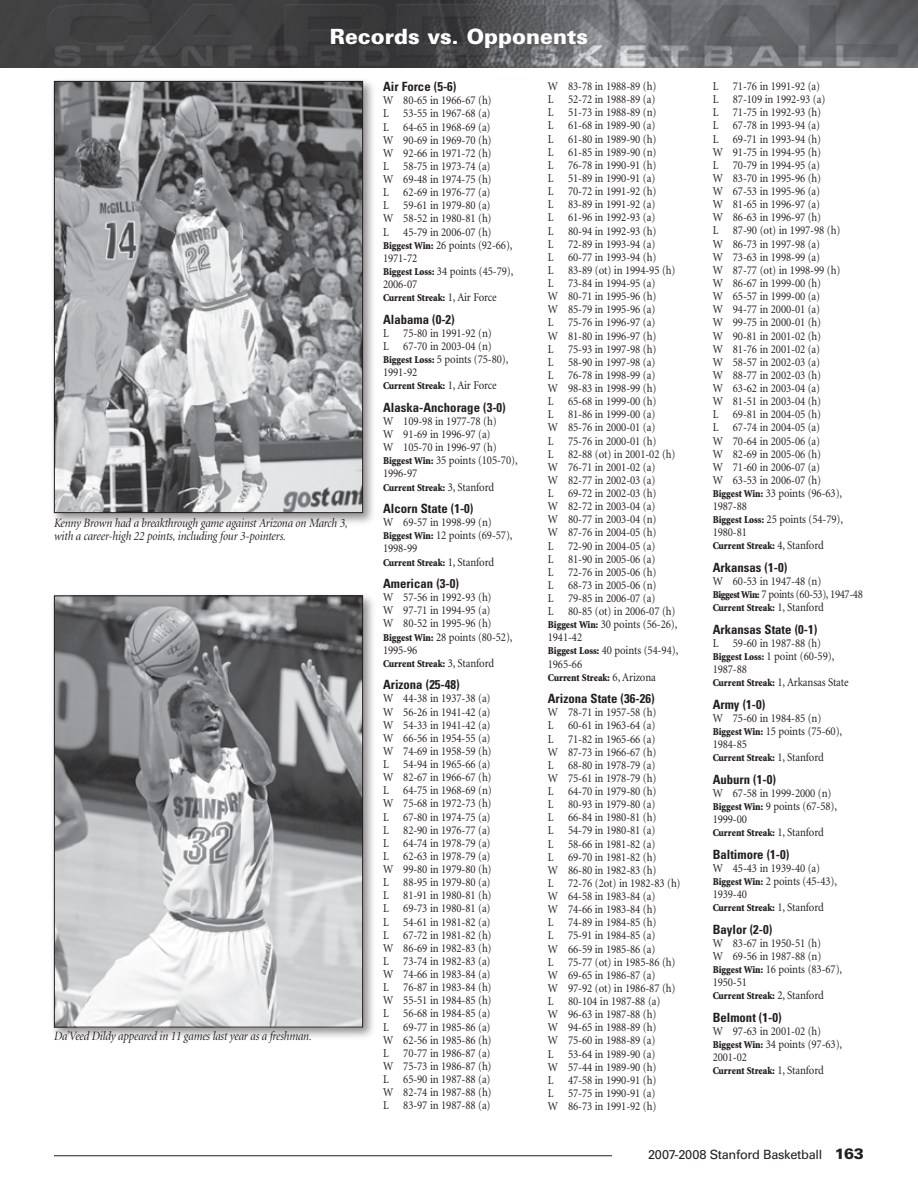
<style>
.page{position:relative;width:918px;height:1188px;background:#fff}
.page>*{position:absolute;margin:0;border:0;box-sizing:border-box;transform-origin:0 0}
.t1{font:900 21px "Univers";color:#fff}
.t2{font:700 condensed 12.75px "Univers";color:#231f20}
.t3{font:italic 12.75px/12.8px "Minion Display";letter-spacing:-.01em;color:#231f20;scale:.9 1}
.t4{font:12.75px "Univers";letter-spacing:-.025em;color:#231f20}
.t5{font:12px/13.2px "Minion";letter-spacing:-.01em;color:#231f20;scale:.9 1}
.t6{font:12px/13.2px "Minion";letter-spacing:-.035em;color:#231f20;scale:.9 1}
.t7{font:900 10.5px "Minion";color:#231f20;scale:.9 1}
.s1{font-weight:900;font-size:10.5px}
.s2{font-weight:400;font-size:12px}
.s3{font-weight:900;font-size:15px}
</style>
<div class="page">
<img style="left:0;top:0;width:918px;height:68px">
<hr style="left:54px;top:1155px;width:558px;height:1px;background:#231f20">
<div style="left:50px;top:76px;width:327px;height:451px;background:#231f20;opacity:.5"></div>
<img style="left:56px;top:83px;width:305px;height:428px">
<div style="left:54px;top:81px;width:309px;height:432px;border:1px solid #231f20"></div>
<div style="left:50px;top:591px;width:327px;height:451px;background:#231f20;opacity:.5"></div>
<img style="left:56px;top:598px;width:305px;height:428px">
<div style="left:54px;top:596px;width:309px;height:432px;border:1px solid #231f20"></div>
<h1 class="t1" style="left:330px;top:23px;width:260px">Records vs. Opponents</h1>
<p class="t2" style="left:383px;top:79px;width:75px">Air Force (5-6)</p>
<p class="t5" style="left:383px;top:94px;width:146px">W 80-65 in 1966-67 (h)<br>L 53-55 in 1967-68 (a)<br>L 64-65 in 1968-69 (a)<br>W 90-69 in 1969-70 (h)<br>W 92-66 in 1971-72 (h)<br>L 58-75 in 1973-74 (a)<br>W 69-48 in 1974-75 (h)<br>L 62-69 in 1976-77 (a)<br>L 59-61 in 1979-80 (a)<br>W 58-52 in 1980-81 (h)<br>L 45-79 in 2006-07 (h)<br><span class="s1">Biggest Win:</span> 26 points (92-66),<br>1971-72<br><span class="s1">Biggest Loss:</span> 34 points (45-79),<br>2006-07</p>
<p class="t7" style="left:383px;top:292px;width:128px">Current Streak: <span class="s2">1, Air Force</span></p>
<p class="t2" style="left:383px;top:311px;width:73px">Alabama (0-2)</p>
<p class="t5" style="left:383px;top:327px;width:141px">L 75-80 in 1991-92 (n)<br>L 67-70 in 2003-04 (n)<br><span class="s1">Biggest Loss:</span> 5 points (75-80),<br>1991-92</p>
<p class="t7" style="left:383px;top:381px;width:128px">Current Streak: <span class="s2">1, Air Force</span></p>
<p class="t2" style="left:383px;top:399px;width:124px">Alaska-Anchorage (3-0)</p>
<p class="t5" style="left:383px;top:415px;width:151px">W 109-98 in 1977-78 (h)<br>W 91-69 in 1996-97 (a)<br>W 105-70 in 1996-97 (h)<br><span class="s1">Biggest Win:</span> 35 points (105-70),<br>1996-97</p>
<p class="t7" style="left:383px;top:482px;width:125px">Current Streak: <span class="s2">3, Stanford</span></p>
<p class="t2" style="left:383px;top:501px;width:92px">Alcorn State (1-0)</p>
<p class="t5" style="left:383px;top:516px;width:145px">W 69-57 in 1998-99 (n)<br><span class="s1">Biggest Win:</span> 12 points (69-57),<br>1998-99</p>
<p class="t7" style="left:383px;top:557px;width:125px">Current Streak: <span class="s2">1, Stanford</span></p>
<p class="t2" style="left:383px;top:576px;width:78px">American (3-0)</p>
<p class="t5" style="left:383px;top:591px;width:145px">W 57-56 in 1992-93 (h)<br>W 97-71 in 1994-95 (a)<br>W 80-52 in 1995-96 (h)<br><span class="s1">Biggest Win:</span> 28 points (80-52),<br>1995-96</p>
<p class="t7" style="left:383px;top:658px;width:125px">Current Streak: <span class="s2">3, Stanford</span></p>
<p class="t2" style="left:383px;top:677px;width:78px">Arizona (25-48)</p>
<p class="t5" style="left:383px;top:692px;width:122px;text-align:justify">W 44-38 in 1937-38 (a)<br>W 56-26 in 1941-42 (a)<br>W 54-33 in 1941-42 (a)<br>W 66-56 in 1954-55 (a)<br>W 74-69 in 1958-59 (h)<br>L 54-94 in 1965-66 (a)<br>W 82-67 in 1966-67 (h)<br>L 64-75 in 1968-69 (n)<br>W 75-68 in 1972-73 (h)<br>L 67-80 in 1974-75 (a)<br>L 82-90 in 1976-77 (a)<br>L 64-74 in 1978-79 (a)<br>L 62-63 in 1978-79 (a)<br>W 99-80 in 1979-80 (h)<br>L 88-95 in 1979-80 (a)<br>L 81-91 in 1980-81 (h)<br>L 69-73 in 1980-81 (a)<br>L 54-61 in 1981-82 (a)<br>L 67-72 in 1981-82 (h)<br>W 86-69 in 1982-83 (h)<br>L 73-74 in 1982-83 (a)<br>W 74-66 in 1983-84 (a)<br>L 76-87 in 1983-84 (h)<br>W 55-51 in 1984-85 (h)<br>L 56-68 in 1984-85 (a)<br>L 69-77 in 1985-86 (a)<br>W 62-56 in 1985-86 (h)<br>L 70-77 in 1986-87 (a)<br>W 75-73 in 1986-87 (h)<br>L 65-90 in 1987-88 (a)<br>W 82-74 in 1987-88 (h)<br>L 83-97 in 1987-88 (a)</p>
<p class="t5" style="left:548px;top:80px;width:146px">W 83-78 in 1988-89 (h)<br>L 52-72 in 1988-89 (a)<br>L 51-73 in 1988-89 (n)<br>L 61-68 in 1989-90 (a)<br>L 61-80 in 1989-90 (h)<br>L 61-85 in 1989-90 (n)<br>L 76-78 in 1990-91 (h)<br>L 51-89 in 1990-91 (a)<br>L 70-72 in 1991-92 (h)<br>L 83-89 in 1991-92 (a)<br>L 61-96 in 1992-93 (a)<br>L 80-94 in 1992-93 (h)<br>L 72-89 in 1993-94 (a)<br>L 60-77 in 1993-94 (h)<br>L 83-89 (ot) in 1994-95 (h)<br>L 73-84 in 1994-95 (a)<br>W 80-71 in 1995-96 (h)<br>W 85-79 in 1995-96 (a)<br>L 75-76 in 1996-97 (a)<br>W 81-80 in 1996-97 (h)<br>L 75-93 in 1997-98 (h)<br>L 58-90 in 1997-98 (a)<br>L 76-78 in 1998-99 (a)<br>W 98-83 in 1998-99 (h)<br>L 65-68 in 1999-00 (h)<br>L 81-86 in 1999-00 (a)<br>W 85-76 in 2000-01 (a)<br>L 75-76 in 2000-01 (h)<br>L 82-88 (ot) in 2001-02 (h)<br>W 76-71 in 2001-02 (a)<br>W 82-77 in 2002-03 (a)<br>L 69-72 in 2002-03 (h)<br>W 82-72 in 2003-04 (a)<br>W 80-77 in 2003-04 (n)<br>W 87-76 in 2004-05 (h)<br>L 72-90 in 2004-05 (a)<br>L 81-90 in 2005-06 (a)<br>L 72-76 in 2005-06 (h)<br>L 68-73 in 2005-06 (n)<br>L 79-85 in 2006-07 (a)<br>L 80-85 (ot) in 2006-07 (h)<br><span class="s1">Biggest Win:</span> 30 points (56-26),<br>1941-42<br><span class="s1">Biggest Loss:</span> 40 points (54-94),<br>1965-66</p>
<p class="t7" style="left:548px;top:672px;width:122px">Current Streak: <span class="s2">6, Arizona</span></p>
<p class="t2" style="left:548px;top:691px;width:108px">Arizona State (36-26)</p>
<p class="t5" style="left:548px;top:706px;width:149px">W 78-71 in 1957-58 (h)<br>L 60-61 in 1963-64 (a)<br>L 71-82 in 1965-66 (a)<br>W 87-73 in 1966-67 (h)<br>L 68-80 in 1978-79 (a)<br>W 75-61 in 1978-79 (h)<br>L 64-70 in 1979-80 (h)<br>L 80-93 in 1979-80 (a)<br>L 66-84 in 1980-81 (h)<br>L 54-79 in 1980-81 (a)<br>L 58-66 in 1981-82 (a)<br>L 69-70 in 1981-82 (h)<br>W 86-80 in 1982-83 (h)<br>L 72-76 (2ot) in 1982-83 (h)<br>W 64-58 in 1983-84 (a)<br>W 74-66 in 1983-84 (h)<br>L 74-89 in 1984-85 (h)<br>L 75-91 in 1984-85 (a)<br>W 66-59 in 1985-86 (a)<br>L 75-77 (ot) in 1985-86 (h)<br>W 69-65 in 1986-87 (a)<br>W 97-92 (ot) in 1986-87 (h)<br>L 80-104 in 1987-88 (a)<br>W 96-63 in 1987-88 (h)<br>W 94-65 in 1988-89 (h)<br>W 75-60 in 1988-89 (a)<br>L 53-64 in 1989-90 (a)<br>W 57-44 in 1989-90 (h)<br>L 47-58 in 1990-91 (h)<br>L 57-75 in 1990-91 (a)<br>W 86-73 in 1991-92 (h)</p>
<p class="t3" style="left:54px;top:517px;width:328px">Kenny Brown had a breakthrough game against Arizona on March 3, with a career-high 22 points, including four 3-pointers.</p>
<p class="t3" style="left:54px;top:1030px;width:288px">Da’Veed Dildy appeared in 11 games last year as a freshman.</p>
<p class="t5" style="left:713px;top:80px;width:146px">L 71-76 in 1991-92 (a)<br>L 87-109 in 1992-93 (a)<br>L 71-75 in 1992-93 (h)<br>L 67-78 in 1993-94 (a)<br>L 69-71 in 1993-94 (h)<br>W 91-75 in 1994-95 (h)<br>L 70-79 in 1994-95 (a)<br>W 83-70 in 1995-96 (h)<br>W 67-53 in 1995-96 (a)<br>W 81-65 in 1996-97 (a)<br>W 86-63 in 1996-97 (h)<br>L 87-90 (ot) in 1997-98 (h)<br>W 86-73 in 1997-98 (a)<br>W 73-63 in 1998-99 (a)<br>W 87-77 (ot) in 1998-99 (h)<br>W 86-67 in 1999-00 (h)<br>W 65-57 in 1999-00 (a)<br>W 94-77 in 2000-01 (a)<br>W 99-75 in 2000-01 (h)<br>W 90-81 in 2001-02 (h)<br>W 81-76 in 2001-02 (a)<br>W 58-57 in 2002-03 (a)<br>W 88-77 in 2002-03 (h)<br>W 63-62 in 2003-04 (a)<br>W 81-51 in 2003-04 (h)<br>L 69-81 in 2004-05 (h)<br>L 67-74 in 2004-05 (a)<br>W 70-64 in 2005-06 (a)<br>W 82-69 in 2005-06 (h)<br>W 71-60 in 2006-07 (a)<br>W 63-53 in 2006-07 (h)<br><span class="s1">Biggest Win:</span> 33 points (96-63),<br>1987-88<br><span class="s1">Biggest Loss:</span> 25 points (54-79),<br>1980-81</p>
<p class="t7" style="left:713px;top:541px;width:125px">Current Streak: <span class="s2">4, Stanford</span></p>
<p class="t2" style="left:713px;top:560px;width:76px">Arkansas (1-0)</p>
<p class="t6" style="left:713px;top:575px;width:169px">W 60-53 in 1947-48 (n)<br><span class="s1">Biggest Win:</span> 7 points (60-53), 1947-48</p>
<p class="t7" style="left:713px;top:603px;width:125px">Current Streak: <span class="s2">1, Stanford</span></p>
<p class="t2" style="left:713px;top:621px;width:106px">Arkansas State (0-1)</p>
<p class="t5" style="left:713px;top:637px;width:152px">L 59-60 in 1987-88 (h)<br><span class="s1">Biggest Loss:</span> 1 point (60-59),<br>1987-88<br><span class="s1">Current Streak:</span> 1, Arkansas State</p>
<p class="t2" style="left:713px;top:696px;width:54px">Army (1-0)</p>
<p class="t5" style="left:713px;top:712px;width:145px">W 75-60 in 1984-85 (n)<br><span class="s1">Biggest Win:</span> 15 points (75-60),<br>1984-85</p>
<p class="t7" style="left:713px;top:753px;width:125px">Current Streak: <span class="s2">1, Stanford</span></p>
<p class="t2" style="left:713px;top:771px;width:65px">Auburn (1-0)</p>
<p class="t5" style="left:713px;top:787px;width:140px">W 67-58 in 1999-2000 (n)<br><span class="s1">Biggest Win:</span> 9 points (67-58),<br>1999-00</p>
<p class="t7" style="left:713px;top:828px;width:125px">Current Streak: <span class="s2">1, Stanford</span></p>
<p class="t2" style="left:713px;top:846px;width:78px">Baltimore (1-0)</p>
<p class="t5" style="left:713px;top:862px;width:140px">W 45-43 in 1939-40 (a)<br><span class="s1">Biggest Win:</span> 2 points (45-43),<br>1939-40</p>
<p class="t7" style="left:713px;top:903px;width:125px">Current Streak: <span class="s2">1, Stanford</span></p>
<p class="t2" style="left:713px;top:921px;width:61px">Baylor (2-0)</p>
<p class="t5" style="left:713px;top:937px;width:145px">W 83-67 in 1950-51 (h)<br>W 69-56 in 1987-88 (n)<br><span class="s1">Biggest Win:</span> 16 points (83-67),<br>1950-51</p>
<p class="t7" style="left:713px;top:991px;width:125px">Current Streak: <span class="s2">2, Stanford</span></p>
<p class="t2" style="left:713px;top:1010px;width:70px">Belmont (1-0)</p>
<p class="t5" style="left:713px;top:1025px;width:145px">W 97-63 in 2001-02 (h)<br><span class="s1">Biggest Win:</span> 34 points (97-63),<br>2001-02</p>
<p class="t7" style="left:713px;top:1066px;width:125px">Current Streak: <span class="s2">1, Stanford</span></p>
<p class="t4" style="left:648px;top:1147px;width:217px">2007-2008 Stanford Basketball <span class="s3">163</span></p>
</div>
